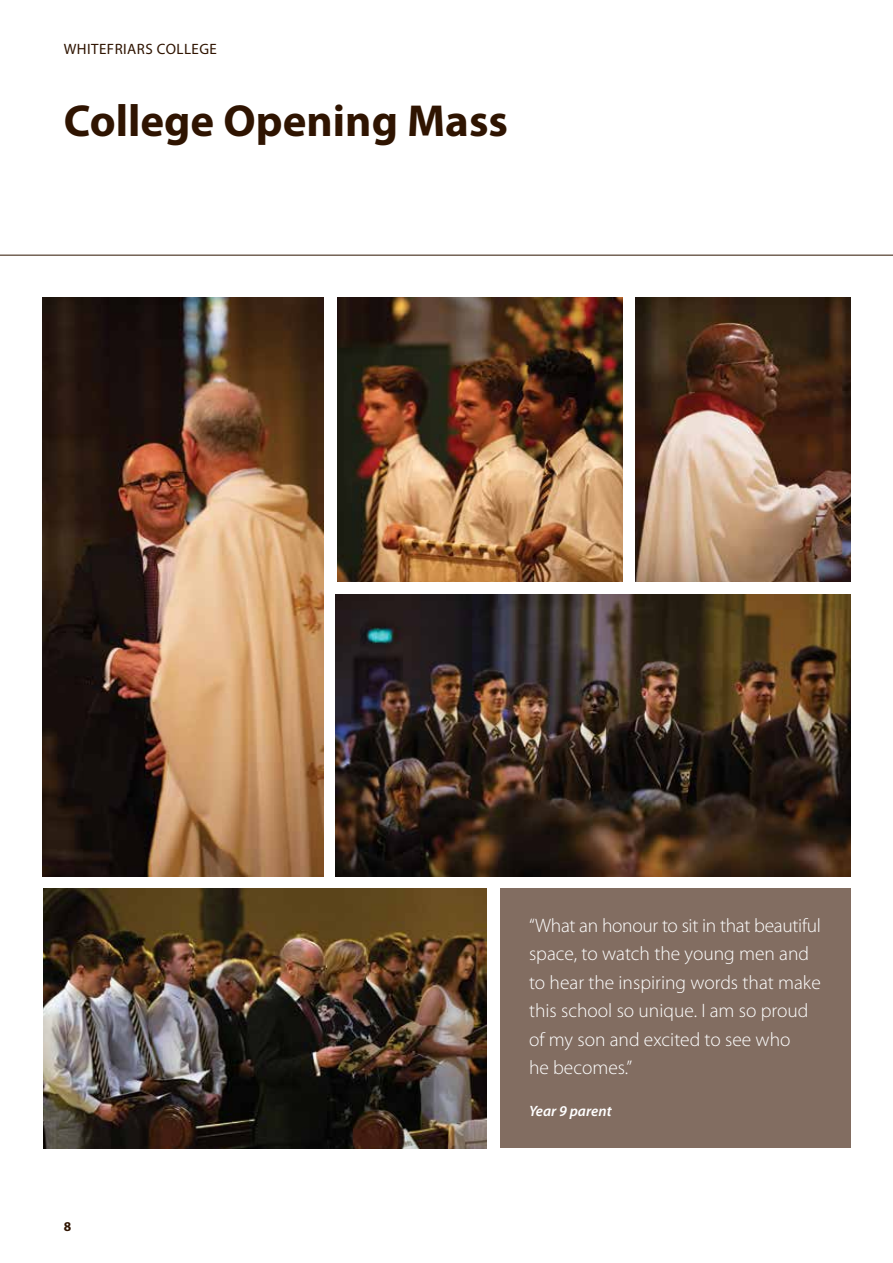
<style>
.page{position:relative;width:893px;height:1263px;background:#fff}
.page>*{position:absolute;margin:0;border:0;box-sizing:border-box;transform-origin:0 0}
.t1{font:700 45px "Myriad Pro";color:#2f1401}
.t2{font:300 19.5px/28.5px "Myriad Pro";color:#fff}
.t3{font:15px "Myriad Pro";letter-spacing:.03em;color:#2f1401}
.t4{font:italic 600 15px "Myriad Pro";color:#fff}
.t5{font:700 13.5px "Myriad Pro";color:#2f1401}
</style>
<div class="page">
<hr style="left:0;top:255px;width:893px;height:1px;background:#2f1401">
<img style="left:44px;top:889px;width:443px;height:259px">
<img style="left:338px;top:298px;width:285px;height:283px">
<img style="left:636px;top:298px;width:214px;height:283px">
<div style="left:500px;top:889px;width:350px;height:259px;background:#826d61"></div>
<img style="left:43px;top:298px;width:280px;height:578px">
<img style="left:336px;top:594px;width:514px;height:282px">
<p class="t3" style="left:64px;top:39px;width:155px">WHITEFRIARS COLLEGE</p>
<h1 class="t1" style="left:64px;top:91px;width:446px">College Opening Mass</h1>
<p class="t5" style="left:64px;top:1217px;width:9px">8</p>
<p class="t2" style="left:529px;top:911px;width:293px">“What an honour to sit in that beautiful space, to watch the young men and to hear the inspiring words that make this school so unique. I am so proud of my son and excited to see who<br>he becomes.”</p>
<p class="t4" style="left:529px;top:1101px;width:84px">Year 9 parent</p>
</div>
